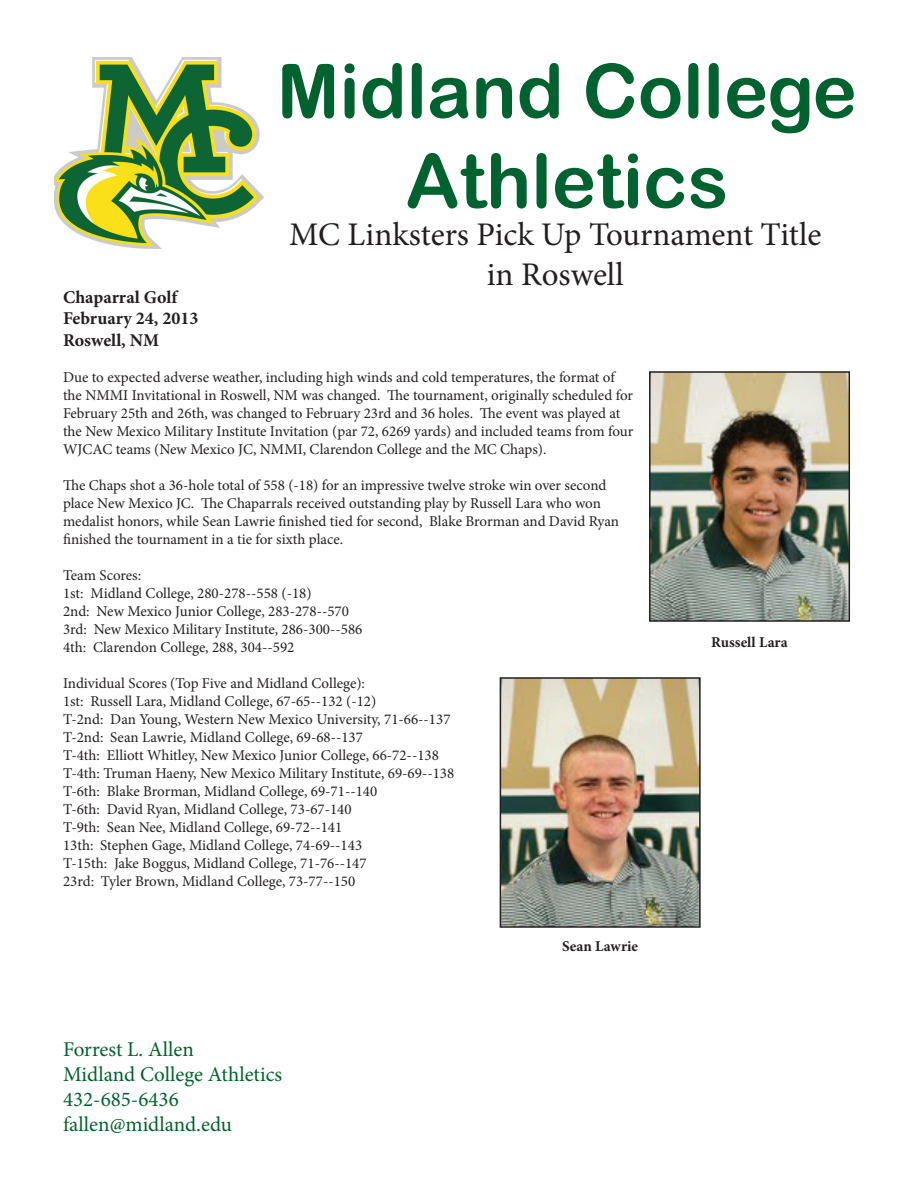
<style>
.page{position:relative;width:918px;height:1188px;background:#fff}
.page>*{position:absolute;margin:0;border:0;box-sizing:border-box;transform-origin:0 0}
.t1{font:75px/90px "Arial Rounded MT Bold";color:#00622f;text-align:center}
.t2{font:33px/39.6px "Minion Pro";letter-spacing:-.005em;color:#231f20;text-align:center}
.t3{font:21px/25.2px "Minion Pro";color:#00622f}
.t4{font:700 18px/21.6px "Minion Pro";color:#231f20}
.t5{font:15px/18px "Minion Pro";color:#231f20}
.t6{font:700 15px "Minion Pro";letter-spacing:.005em;color:#231f20}
</style>
<div class="page">
<img style="left:54px;top:57px;width:209px;height:191px">
<img style="left:652px;top:374px;width:195px;height:245px">
<div style="left:649px;top:371px;width:201px;height:251px;border:2px solid #231f20"></div>
<img style="left:503px;top:680px;width:195px;height:245px">
<div style="left:500px;top:677px;width:201px;height:251px;border:2px solid #231f20"></div>
<h1 class="t1" style="left:277px;top:45px;width:582px">Midland College<br>Athletics</h1>
<h2 class="t2" style="left:289px;top:215px;width:534px">MC Linksters Pick Up Tournament Title in Roswell</h2>
<p class="t4" style="left:63px;top:286px;width:137px">Chaparral Golf<br>February 24, 2013<br>Roswell, NM</p>
<p class="t5" style="left:63px;top:368px;width:572px">Due to expected adverse weather, including high winds and cold temperatures, the format of the NMMI Invitational in Roswell, NM was changed. The tournament, originally scheduled for February 25th and 26th, was changed to February 23rd and 36 holes. The event was played at the New Mexico Military Institute Invitation (par 72, 6269 yards) and included teams from four WJCAC teams (New Mexico JC, NMMI, Clarendon College and the MC Chaps).</p>
<p class="t5" style="left:63px;top:476px;width:558px">The Chaps shot a 36-hole total of 558 (-18) for an impressive twelve stroke win over second place New Mexico JC. The Chaparrals received outstanding play by Russell Lara who won medalist honors, while Sean Lawrie finished tied for second, Blake Brorman and David Ryan finished the tournament in a tie for sixth place.</p>
<p class="t5" style="left:63px;top:566px;width:301px">Team Scores:<br>1st: Midland College, 280-278--558 (-18)<br>2nd: New Mexico Junior College, 283-278--570<br>3rd: New Mexico Military Institute, 286-300--586<br>4th: Clarendon College, 288, 304--592</p>
<p class="t5" style="left:63px;top:674px;width:393px">Individual Scores (Top Five and Midland College):<br>1st: Russell Lara, Midland College, 67-65--132 (-12)<br>T-2nd: Dan Young, Western New Mexico University, 71-66--137<br>T-2nd: Sean Lawrie, Midland College, 69-68--137<br>T-4th: Elliott Whitley, New Mexico Junior College, 66-72--138<br>T-4th: Truman Haeny, New Mexico Military Institute, 69-69--138<br>T-6th: Blake Brorman, Midland College, 69-71--140<br>T-6th: David Ryan, Midland College, 73-67-140<br>T-9th: Sean Nee, Midland College, 69-72--141<br>13th: Stephen Gage, Midland College, 74-69--143<br>T-15th: Jake Boggus, Midland College, 71-76--147<br>23rd: Tyler Brown, Midland College, 73-77--150</p>
<h3 class="t3" style="left:63px;top:1036px;width:221px">Forrest L. Allen<br>Midland College Athletics<br>432-685-6436 fallen@midland.edu</h3>
<p class="t6" style="left:562px;top:935px;width:78px">Sean Lawrie</p>
<p class="t6" style="left:711px;top:631px;width:78px">Russell Lara</p>
</div>
